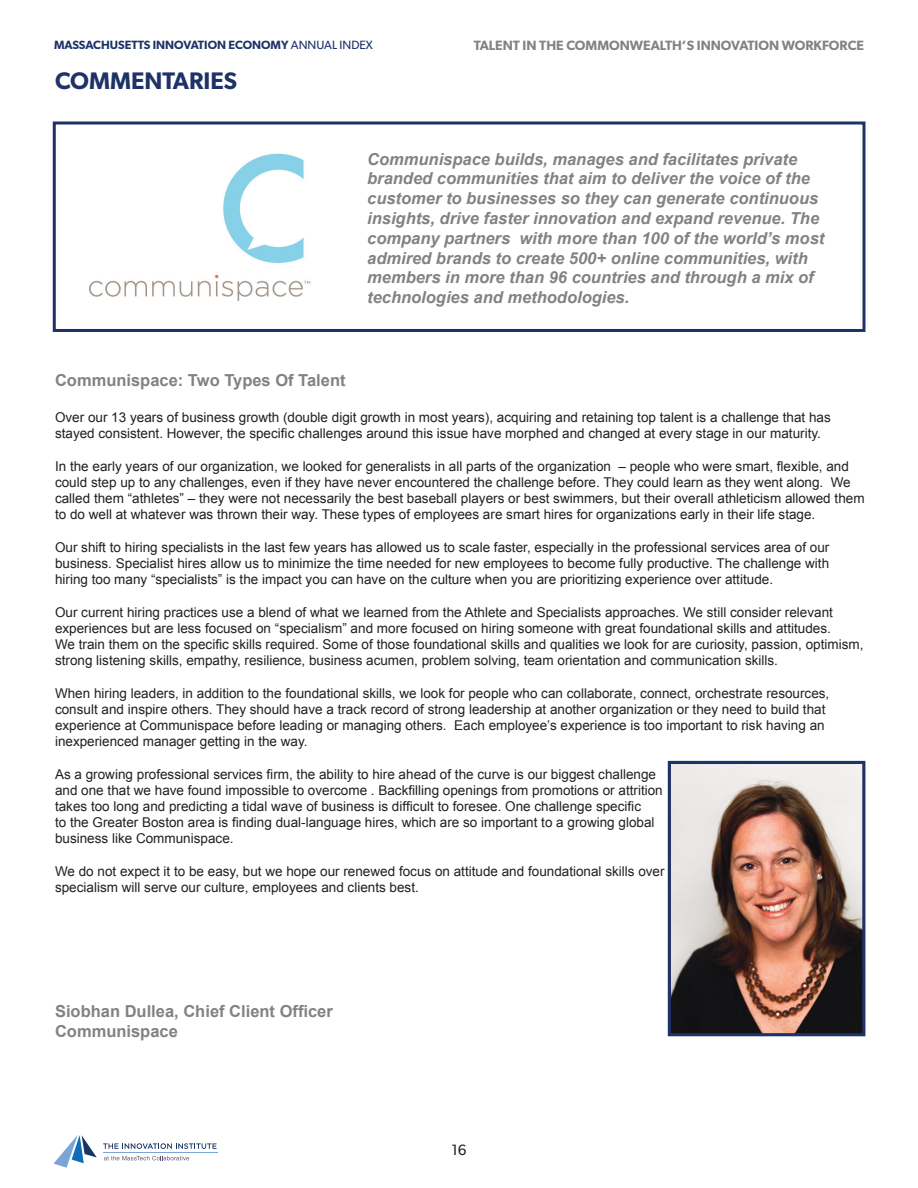
<style>
.page{position:relative;width:918px;height:1188px;background:#fff}
.page>*{position:absolute;margin:0;border:0;box-sizing:border-box;transform-origin:0 0}
.t1{font:600 24px "Gibson";color:#1f3267}
.t2{font:italic 700 16.5px/19.8px "Arial";color:#808285}
.t3{font:700 16.5px "Arial";color:#808285}
.t4{font:15px "Gibson";color:#231f20}
.t5{font:13.5px/16.2px "Arial";color:#231f20}
.t6{font:600 13.5px "Gibson";color:#808285}
.t7{font:600 12px "Gibson";color:#1f3267}
.s1{font-weight:400}
</style>
<div class="page">
<hr style="left:103px;top:1152px;width:115px;height:1px;background:#7ba5d6">
<svg style="left:103px;top:1143px;width:114px;height:6px"></svg>
<svg style="left:104px;top:1156px;width:85px;height:4px"></svg>
<svg style="left:54px;top:1135px;width:43px;height:33px"></svg>
<img style="left:89px;top:153px;width:222px;height:149px">
<div style="left:53px;top:122px;width:813px;height:210px;border:3px solid #1f3267"></div>
<img style="left:672px;top:765px;width:189px;height:267px">
<div style="left:668px;top:761px;width:197px;height:275px;border:3px solid #1f3267"></div>
<p class="t7" style="left:54px;top:38px;width:320px">MASSACHUSETTS INNOVATION ECONOMY <span class="s1">ANNUAL INDEX</span></p>
<p class="t1" style="left:55px;top:67px;width:184px">COMMENTARIES</p>
<p class="t6" style="left:474px;top:38px;width:392px">TALENT IN THE COMMONWEALTH’S INNOVATION WORKFORCE</p>
<p class="t2" style="left:367px;top:149px;width:459px">Communispace builds, manages and facilitates private branded communities that aim to deliver the voice of the customer to businesses so they can generate continuous insights, drive faster innovation and expand revenue. The company partners with more than 100 of the world’s most admired brands to create 500+ online communities, with members in more than 96 countries and through a mix of technologies and methodologies.</p>
<p class="t3" style="left:55px;top:369px;width:292px">Communispace: Two Types Of Talent</p>
<p class="t5" style="left:55px;top:409px;width:777px">Over our 13 years of business growth (double digit growth in most years), acquiring and retaining top talent is a challenge that has stayed consistent. However, the specific challenges around this issue have morphed and changed at every stage in our maturity.</p>
<p class="t5" style="left:55px;top:458px;width:811px">In the early years of our organization, we looked for generalists in all parts of the organization – people who were smart, flexible, and could step up to any challenges, even if they have never encountered the challenge before. They could learn as they went along. We called them “athletes” – they were not necessarily the best baseball players or best swimmers, but their overall athleticism allowed them to do well at whatever was thrown their way. These types of employees are smart hires for organizations early in their life stage.</p>
<p class="t5" style="left:55px;top:539px;width:776px">Our shift to hiring specialists in the last few years has allowed us to scale faster, especially in the professional services area of our</p>
<p class="t5" style="left:55px;top:555px;width:776px">business. Specialist hires allow us to minimize the time needed for new employees to become fully productive. The challenge with</p>
<p class="t5" style="left:55px;top:571px;width:720px">hiring too many “specialists” is the impact you can have on the culture when you are prioritizing experience over attitude.</p>
<p class="t5" style="left:55px;top:604px;width:779px">Our current hiring practices use a blend of what we learned from the Athlete and Specialists approaches. We still consider relevant experiences but are less focused on “specialism” and more focused on hiring someone with great foundational skills and attitudes.</p>
<p class="t5" style="left:55px;top:636px;width:810px">We train them on the specific skills required. Some of those foundational skills and qualities we look for are curiosity, passion, optimism, strong listening skills, empathy, resilience, business acumen, problem solving, team orientation and communication skills.</p>
<p class="t5" style="left:55px;top:685px;width:776px">When hiring leaders, in addition to the foundational skills, we look for people who can collaborate, connect, orchestrate resources,</p>
<p class="t5" style="left:55px;top:701px;width:772px">consult and inspire others. They should have a track record of strong leadership at another organization or they need to build that</p>
<p class="t5" style="left:55px;top:717px;width:771px">experience at Communispace before leading or managing others. Each employee’s experience is too important to risk having an</p>
<p class="t5" style="left:55px;top:733px;width:254px">inexperienced manager getting in the way.</p>
<p class="t5" style="left:55px;top:766px;width:609px">As a growing professional services firm, the ability to hire ahead of the curve is our biggest challenge and one that we have found impossible to overcome . Backfilling openings from promotions or attrition takes too long and predicting a tidal wave of business is difficult to foresee. One challenge specific<br>to the Greater Boston area is finding dual-language hires, which are so important to a growing global business like Communispace.</p>
<p class="t5" style="left:55px;top:863px;width:611px">We do not expect it to be easy, but we hope our renewed focus on attitude and foundational skills over specialism will serve our culture, employees and clients best.</p>
<p class="t3" style="left:55px;top:1000px;width:279px">Siobhan Dullea, Chief Client Officer</p>
<p class="t3" style="left:55px;top:1020px;width:124px">Communispace</p>
<p class="t4" style="left:451px;top:1141px;width:17px">16</p>
</div>
